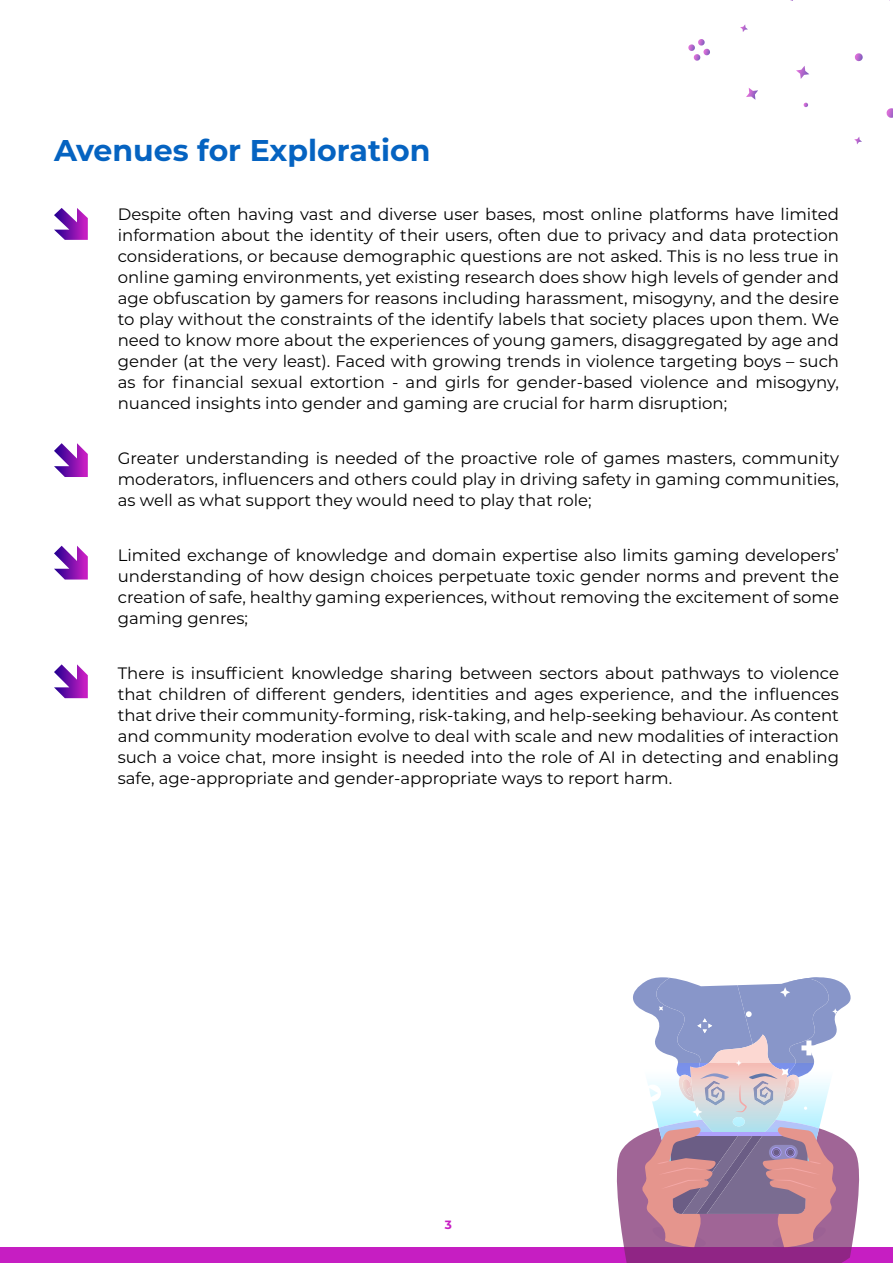
<style>
.page{position:relative;width:893px;height:1263px;background:#fff}
.page>*{position:absolute;margin:0;border:0;box-sizing:border-box;transform-origin:0 0}
.t1{font:700 30px "Montserrat";color:#0563c1}
.t2{font:16.5px/21px "Montserrat";color:#000;text-align:justify}
.t3{font:700 12px "Montserrat";color:#c61ec2}
</style>
<div class="page">
<div style="left:0;top:1247px;width:893px;height:16px;background:#c61ec2"></div>
<svg style="left:54px;top:664px;width:34px;height:34px"></svg>
<svg style="left:54px;top:546px;width:34px;height:33px"></svg>
<svg style="left:54px;top:443px;width:34px;height:34px"></svg>
<svg style="left:54px;top:208px;width:34px;height:32px"></svg>
<svg style="left:616px;top:977px;width:244px;height:286px"></svg>
<div style="left:711px;top:978px;width:7px;height:7px;background:#fff;border-radius:50%"></div>
<div style="left:855px;top:1030px;width:7px;height:7px;background:#fff;border-radius:50%"></div>
<svg style="left:740px;top:24px;width:8px;height:8px"></svg>
<svg style="left:854px;top:137px;width:8px;height:7px"></svg>
<svg style="left:746px;top:88px;width:12px;height:12px"></svg>
<svg style="left:796px;top:66px;width:13px;height:13px"></svg>
<svg style="left:688px;top:39px;width:22px;height:22px"></svg>
<svg style="left:854px;top:53px;width:9px;height:9px"></svg>
<svg style="left:803px;top:102px;width:5px;height:5px"></svg>
<svg style="left:886px;top:108px;width:7px;height:10px"></svg>
<h1 class="t1" style="left:54px;top:129px;width:378px">Avenues for Exploration</h1>
<p class="t2" style="left:118px;top:203px;width:723px">Despite often having vast and diverse user bases, most online platforms have limited information about the identity of their users, often due to privacy and data protection considerations, or because demographic questions are not asked. This is no less true in online gaming environments, yet existing research does show high levels of gender and age obfuscation by gamers for reasons including harassment, misogyny, and the desire to play without the constraints of the identify labels that society places upon them. We need to know more about the experiences of young gamers, disaggregated by age and gender (at the very least). Faced with growing trends in violence targeting boys – such as for financial sexual extortion - and girls for gender-based violence and misogyny, nuanced insights into gender and gaming are crucial for harm disruption;</p>
<p class="t2" style="left:118px;top:447px;width:723px">Greater understanding is needed of the proactive role of games masters, community moderators, influencers and others could play in driving safety in gaming communities, as well as what support they would need to play that role;</p>
<p class="t2" style="left:118px;top:544px;width:723px">Limited exchange of knowledge and domain expertise also limits gaming developers’ understanding of how design choices perpetuate toxic gender norms and prevent the creation of safe, healthy gaming experiences, without removing the excitement of some gaming genres;</p>
<p class="t2" style="left:118px;top:662px;width:723px">There is insufficient knowledge sharing between sectors about pathways to violence that children of different genders, identities and ages experience, and the influences that drive their community-forming, risk-taking, and help-seeking behaviour. As content and community moderation evolve to deal with scale and new modalities of interaction such a voice chat, more insight is needed into the role of AI in detecting and enabling safe, age-appropriate and gender-appropriate ways to report harm.</p>
<p class="t3" style="left:445px;top:1216px;width:9px">3</p>
</div>
